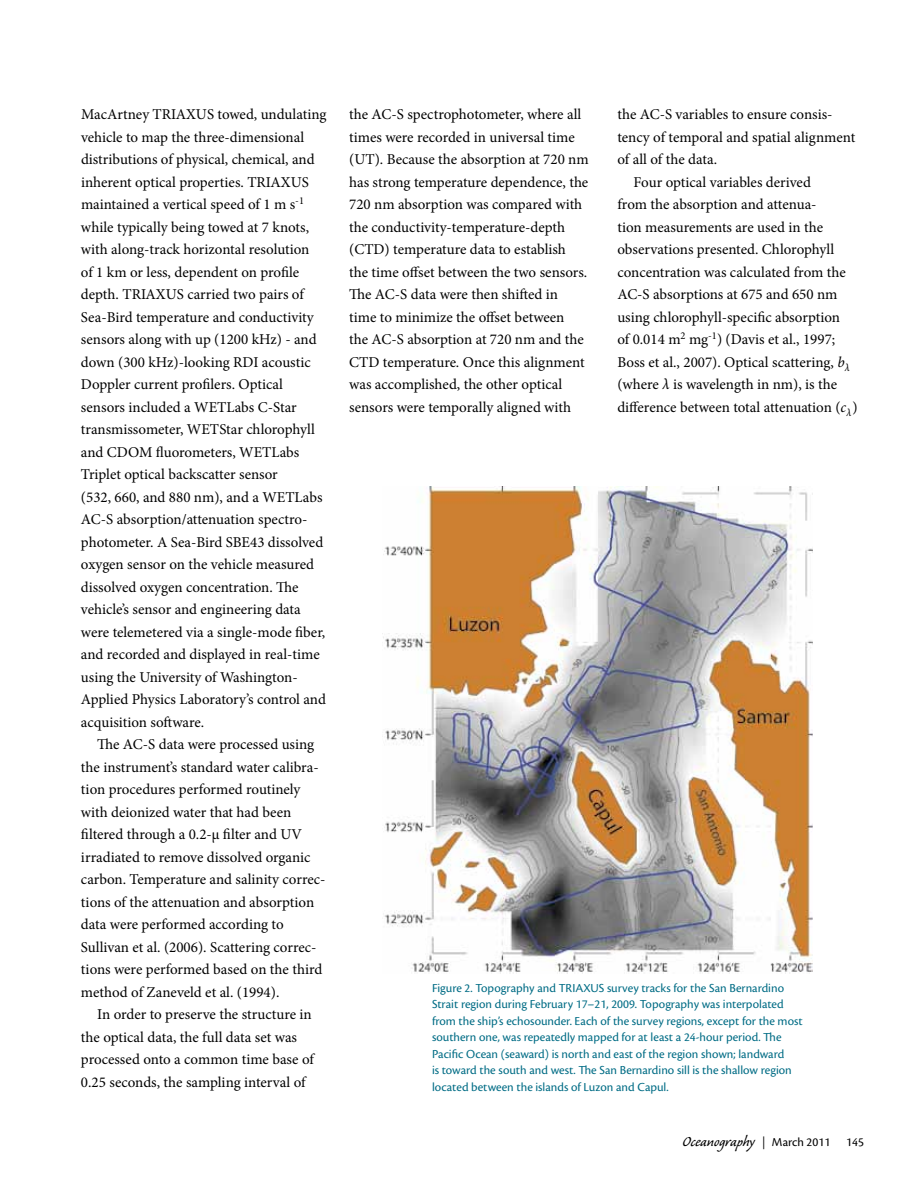
<style>
.page{position:relative;width:918px;height:1188px;background:#fff}
.page>*{position:absolute;margin:0;border:0;box-sizing:border-box;transform-origin:0 0}
.t1{font:18px "Caliban";color:#000}
.t2{font:15px/22.5px "Minion Pro";color:#000}
.t3{font:12.75px/16.5px "Cronos Pro";color:#006c85}
.t4{font:12.75px "Cronos Pro";color:#000}
.s1{font-style:italic}
.s2{font-family:"Minion Pro";font-size:12.75px}
.s3{font-family:"Cronos Pro";font-size:12.75px}
</style>
<div class="page">
<img style="left:382px;top:486px;width:430px;height:487px">
<p class="t2" style="left:81px;top:103px;width:247px">MacArtney TRIAXUS towed, undulating vehicle to map the three-dimensional distributions of physical, chemical, and inherent optical properties. TRIAXUS maintained a vertical speed of 1 m s<sup>-1 </sup>while typically being towed at 7 knots, with along-track horizontal resolution<br>of 1 km or less, dependent on profile depth. TRIAXUS carried two pairs of Sea-Bird temperature and conductivity sensors along with up (1200 kHz) - and down (300 kHz)-looking RDI acoustic Doppler current profilers. Optical sensors included a WETLabs C-Star transmissometer, WETStar chlorophyll and CDOM fluorometers, WETLabs Triplet optical backscatter sensor<br>(532, 660, and 880 nm), and a WETLabs AC-S absorption/attenuation spectro&shy;photometer. A Sea-Bird SBE43 dissolved oxygen sensor on the vehicle measured dissolved oxygen concentration. The vehicle’s sensor and engineering data were telemetered via a single-mode fiber, and recorded and displayed in real-time using the University of Washington-Applied Physics Laboratory’s control and acquisition software.</p>
<p class="t2" style="left:81px;top:733px;width:246px;text-indent:16px">The AC-S data were processed using the instrument’s standard water calibra&shy;tion procedures performed routinely with deionized water that had been filtered through a 0.2-µ filter and UV irradiated to remove dissolved organic carbon. Temperature and salinity correc&shy;tions of the attenuation and absorption data were performed according to Sullivan et al. (2006). Scattering correc&shy;tions were performed based on the third method of Zaneveld et al. (1994).</p>
<p class="t2" style="left:81px;top:1003px;width:234px;text-indent:16px">In order to preserve the structure in the optical data, the full data set was processed onto a common time base of 0.25 seconds, the sampling interval of</p>
<p class="t2" style="left:349px;top:103px;width:241px">the AC-S spectrophotometer, where all times were recorded in universal time (UT). Because the absorption at 720 nm has strong temperature dependence, the 720 nm absorption was compared with the conductivity-temperature-depth (CTD) temperature data to establish<br>the time offset between the two sensors.<br>The AC-S data were then shifted in time to minimize the offset between<br>the AC-S absorption at 720 nm and the CTD temperature. Once this alignment was accomplished, the other optical sensors were temporally aligned with</p>
<p class="t2" style="left:617px;top:103px;width:217px">the AC-S variables to ensure consis-</p>
<p class="t2" style="left:617px;top:126px;width:239px">tency of temporal and spatial alignment</p>
<p class="t2" style="left:617px;top:148px;width:101px">of all of the data.</p>
<p class="t2" style="left:634px;top:171px;width:179px">Four optical variables derived</p>
<p class="t2" style="left:617px;top:193px;width:201px">from the absorption and attenua-</p>
<p class="t2" style="left:617px;top:216px;width:207px">tion measurements are used in the</p>
<p class="t2" style="left:617px;top:238px;width:218px">observations presented. Chlorophyll</p>
<p class="t2" style="left:617px;top:261px;width:230px">concentration was calculated from the</p>
<p class="t2" style="left:617px;top:283px;width:222px">AC-S absorptions at 675 and 650 nm</p>
<p class="t2" style="left:617px;top:306px;width:224px">using chlorophyll-specific absorption</p>
<p class="t2" style="left:617px;top:328px;width:219px">of 0.014 m<sup>2</sup> mg<sup>-1</sup>) (Davis et al., 1997;</p>
<p class="t2" style="left:617px;top:351px;width:234px">Boss et al., 2007). Optical scattering, <span class="s1">b</span><sub>λ</sub></p>
<p class="t2" style="left:617px;top:373px;width:221px">(where <span class="s1">λ</span> is wavelength in nm), is the</p>
<p class="t2" style="left:617px;top:396px;width:242px">difference between total attenuation (<span class="s1">c</span><sub>λ</sub>)</p>
<p class="t3" style="left:432px;top:980px;width:372px;text-indent:167px">S survey tracks for the San Bernardino Strait region during February 17–21, 2009. Topography was interpolated from the ship’s echosounder. Each of the survey regions, except for the most southern one, was repeatedly mapped for at least a 24-hour period. The Pacific Ocean (seaward) is north and east of the region shown; landward<br>is toward the south and west. The San Bernardino sill is the shallow region located between the islands of Luzon and Capul.</p>
<p class="t3" style="left:432px;top:980px;width:135px">Figure 2. Topography and TRIAXU</p>
<p class="t1" style="left:683px;top:1132px;width:149px">Oceanography <span class="s2">|</span> <span class="s3">March 2011</span></p>
<p class="t4" style="left:846px;top:1134px;width:19px">145</p>
</div>
